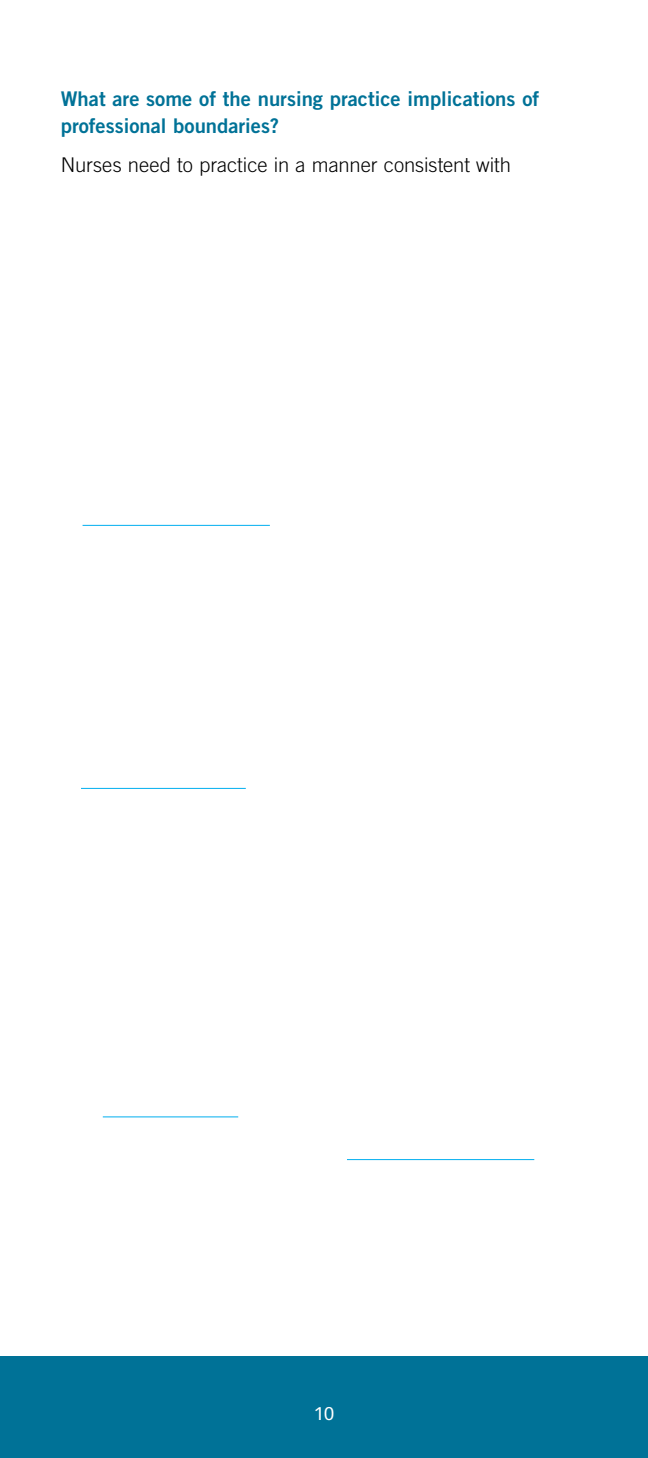
<style>
.page{position:relative;width:648px;height:1458px;background:#fff}
.page>*{position:absolute;margin:0;border:0;box-sizing:border-box;transform-origin:0 0}
.t1{font:20.25px/27px "Trade Gothic LT Std Bd 2";color:#007297}
.t2{font:300 20.25px "Trade Gothic LT Std";color:#000}
.t3{font:18px "Vectora LT Std";color:#fff}
</style>
<div class="page">
<div style="left:0;top:1357px;width:648px;height:101px;background:#007297"></div>
<hr style="left:83px;top:525px;width:187px;height:1px;background:#00aeef">
<hr style="left:81px;top:788px;width:165px;height:1px;background:#00aeef">
<hr style="left:103px;top:1117px;width:135px;height:1px;background:#00aeef">
<hr style="left:347px;top:1159px;width:187px;height:1px;background:#00aeef">
<p class="t1" style="left:61px;top:85px;width:480px">What are some of the nursing practice implications of professional boundaries?</p>
<p class="t2" style="left:61px;top:153px;width:452px">Nurses need to practice in a manner consistent with</p>
<p class="t3" style="left:314px;top:1403px;width:22px">10</p>
</div>
